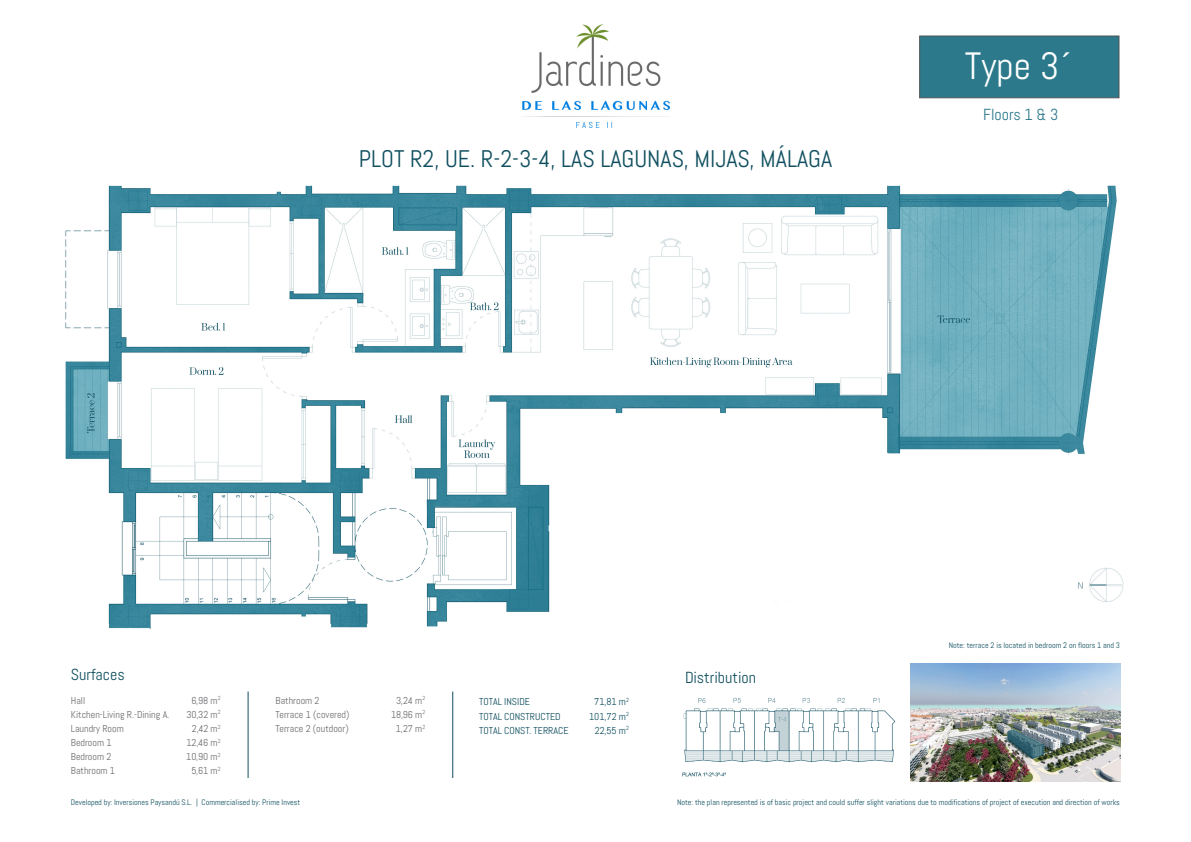
<style>
.page{position:relative;width:1191px;height:842px;background:#fff}
.page>*{position:absolute;margin:0;border:0;box-sizing:border-box;transform-origin:0 0}
.t1{font:38px "Abel";color:#fff}
.t2{font:24px "Abel";color:#104f5f}
.t3{font:16px "Abel";color:#104f5f}
.t4{font:16px "Abel";color:#2b798b}
.t5{font:10px "Abel";color:#6c6d70}
.t6{font:10px "Abel";color:#104f5f}
.t7{font:8px "Abel";color:#104f5f}
</style>
<div class="page">
<img style="left:65px;top:185px;width:1059px;height:444px">
<img style="left:522px;top:24px;width:147px;height:104px">
<div style="left:919px;top:36px;width:200px;height:62px;background:#2b798b;border:1px solid #515758"></div>
<hr style="left:248px;top:691px;width:1px;height:87px;background:#104f5f">
<hr style="left:452px;top:691px;width:1px;height:87px;background:#104f5f">
<img style="left:682px;top:697px;width:214px;height:80px">
<img style="left:910px;top:664px;width:210px;height:117px">
<svg style="left:1007px;top:730px;width:37px;height:29px"></svg>
<p class="t1" style="left:965px;top:41px;width:110px">Type 3´</p>
<p class="t2" style="left:359px;top:143px;width:475px">PLOT R2, UE. R-2-3-4, LAS LAGUNAS, MIJAS, MÁLAGA</p>
<p class="t4" style="left:983px;top:104px;width:77px">Floors 1 &amp; 3</p>
<p class="t3" style="left:71px;top:664px;width:55px">Surfaces</p>
<p class="t3" style="left:685px;top:667px;width:73px">Distribution</p>
<p class="t5" style="left:71px;top:694px;width:16px">Hall</p>
<p class="t5" style="left:191px;top:694px;width:31px">6,98 m<sup>2</sup></p>
<p class="t5" style="left:71px;top:708px;width:100px">Kitchen-Living R.-Dining A.</p>
<p class="t5" style="left:186px;top:708px;width:36px">30,32 m<sup>2</sup></p>
<p class="t5" style="left:71px;top:722px;width:54px">Laundry Room</p>
<p class="t5" style="left:192px;top:722px;width:30px">2,42 m<sup>2</sup></p>
<p class="t5" style="left:71px;top:736px;width:42px">Bedroom 1</p>
<p class="t5" style="left:186px;top:736px;width:36px">12,46 m<sup>2</sup></p>
<p class="t5" style="left:71px;top:750px;width:42px">Bedroom 2</p>
<p class="t5" style="left:186px;top:750px;width:36px">10,90 m<sup>2</sup></p>
<p class="t5" style="left:71px;top:765px;width:46px">Bathroom 1</p>
<p class="t5" style="left:191px;top:765px;width:31px">5,61 m<sup>2</sup></p>
<p class="t5" style="left:275px;top:694px;width:45px">Bathroom 2</p>
<p class="t5" style="left:396px;top:694px;width:31px">3,24 m<sup>2</sup></p>
<p class="t5" style="left:275px;top:708px;width:75px">Terrace 1 (covered)</p>
<p class="t5" style="left:391px;top:708px;width:36px">18,96 m<sup>2</sup></p>
<p class="t5" style="left:275px;top:722px;width:75px">Terrace 2 (outdoor)</p>
<p class="t5" style="left:396px;top:722px;width:31px">1,27 m<sup>2</sup></p>
<p class="t6" style="left:479px;top:696px;width:52px">TOTAL INSIDE</p>
<p class="t6" style="left:594px;top:696px;width:36px">71,81 m<sup>2</sup></p>
<p class="t6" style="left:479px;top:710px;width:83px">TOTAL CONSTRUCTED</p>
<p class="t6" style="left:589px;top:710px;width:41px">101,72 m<sup>2</sup></p>
<p class="t6" style="left:479px;top:724px;width:91px">TOTAL CONST. TERRACE</p>
<p class="t6" style="left:595px;top:724px;width:36px">22,55 m<sup>2</sup></p>
<p class="t7" style="left:948px;top:640px;width:173px">Note: terrace 2 is located in bedroom 2 on floors 1 and 3</p>
<p class="t7" style="left:71px;top:797px;width:231px">Developed by: Inversiones Paysandú S.L. | Commercialised by: Prime Invest</p>
<p class="t7" style="left:677px;top:797px;width:444px">Note: the plan represented is of basic project and could suffer slight variations due to modifications of project of execution and direction of works</p>
</div>
